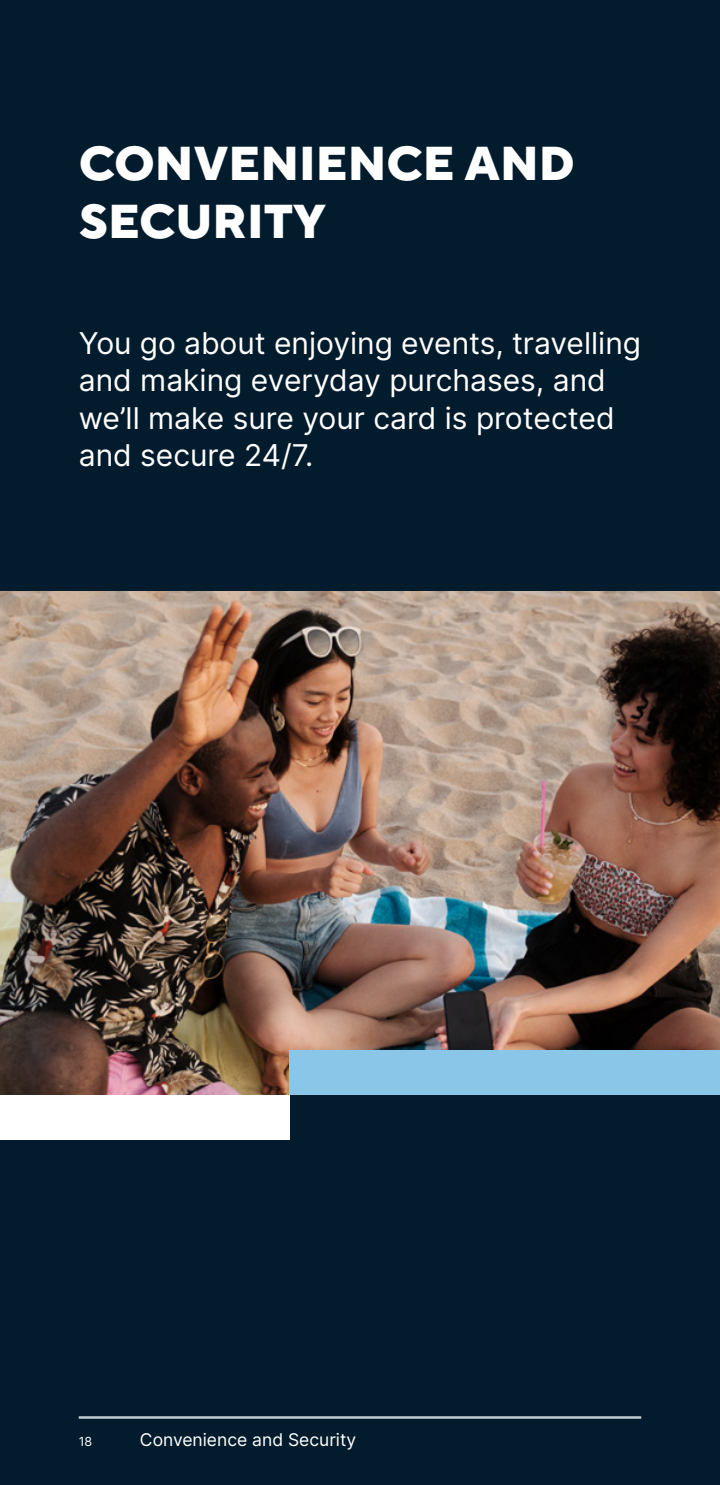
<style>
.page{position:relative;width:720px;height:1485px;background:#031c2d}
.page>*{position:absolute;margin:0;border:0;box-sizing:border-box;transform-origin:0 0}
.t1{font:800 47.5px/57.5px "ATBTT Norms";color:#fff}
.t2{font:30px/37.5px "Inter";color:#fff}
.t3{font:17.5px "Inter";color:#fff}
.t4{font:12.5px "Inter";color:#fff}
</style>
<div class="page">
<hr style="left:79px;top:1416px;width:562px;height:3px;background:#c6cdd1">
<img style="left:0;top:591px;width:720px;height:504px">
<div style="left:0;top:1095px;width:290px;height:45px;background:#fff"></div>
<div style="left:290px;top:1050px;width:430px;height:45px;background:#8ac6e8"></div>
<h1 class="t1" style="left:79px;top:135px;width:498px">CONVENIENCE AND<br>SECURITY</h1>
<p class="t2" style="left:79px;top:324px;width:564px">You go about enjoying events, travelling and making everyday purchases, and we’ll make sure your card is protected and secure 24/7.</p>
<p class="t4" style="left:79px;top:1432px;width:15px">18</p>
<p class="t3" style="left:140px;top:1427px;width:218px">Convenience and Security</p>
</div>
